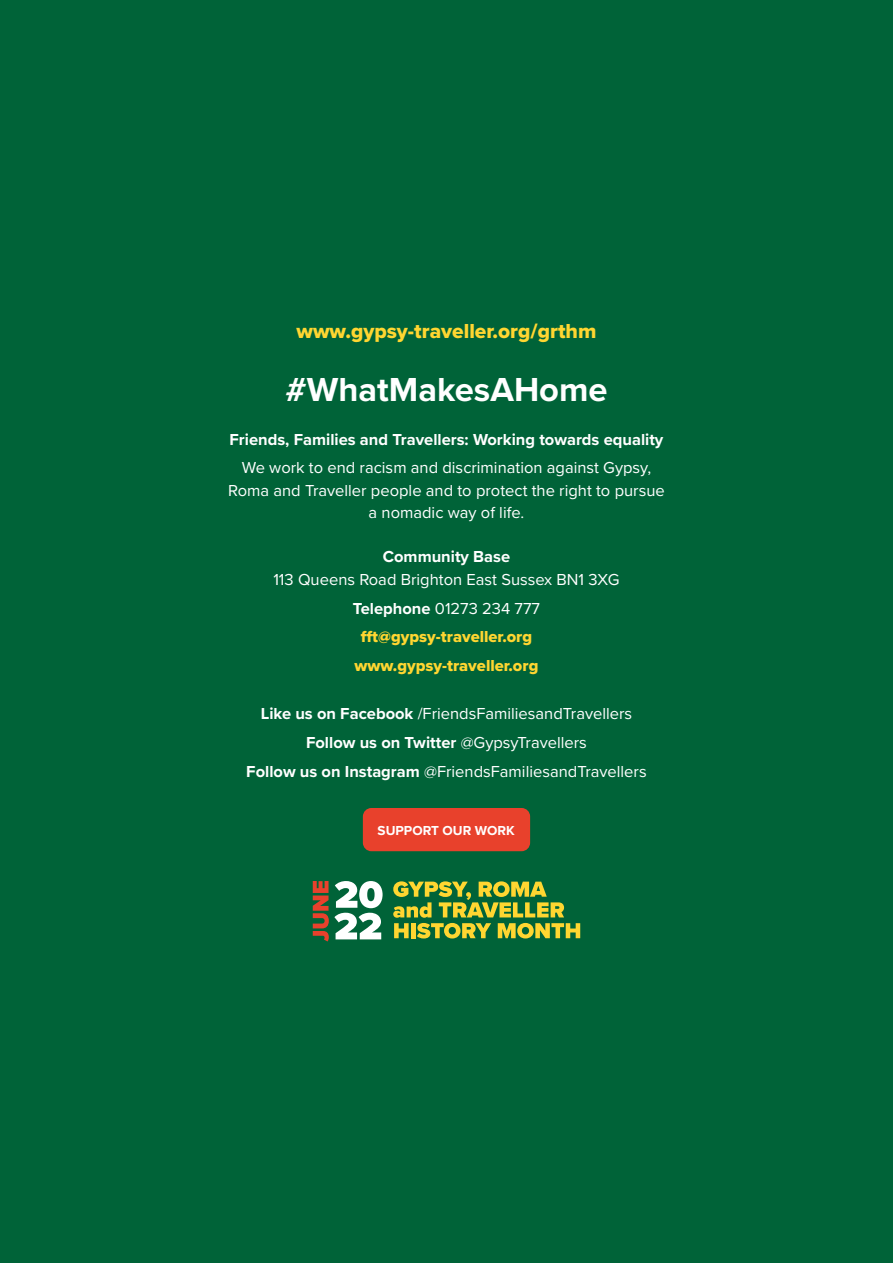
<style>
.page{position:relative;width:893px;height:1263px;background:#006338}
.page>*{position:absolute;margin:0;border:0;box-sizing:border-box;transform-origin:0 0}
.t1{font:700 34.5px "Proxima Nova";color:#fff}
.t2{font:21px "Proxima Nova Extrabld";color:#ffd631}
.t3{font:16.5px/28.8px "Proxima Nova";color:#fff;text-align:center}
.t4{font:700 16.5px "Proxima Nova";color:#fff}
.t5{font:16.5px/28.8px "Proxima Nova Extrabld";color:#ffd631;text-align:center}
.t6{font:700 13.5px "Proxima Nova";color:#fff}
.s1{font-weight:700}
</style>
<div class="page">
<svg style="left:393px;top:881px;width:187px;height:57px"></svg>
<svg style="left:313px;top:881px;width:70px;height:60px"></svg>
<div style="left:363px;top:808px;width:167px;height:43px;background:#e8412c;border-radius:9px"></div>
<p class="t2" style="left:297px;top:315px;width:301px">www.gypsy-traveller.org/grthm</p>
<h1 class="t1" style="left:285px;top:363px;width:323px">#WhatMakesAHome</h1>
<p class="t4" style="left:230px;top:427px;width:435px">Friends, Families and Travellers: Working towards equality</p>
<p class="t3" style="left:228px;top:456px;width:438px;line-height:22.5px">We work to end racism and discrimination against Gypsy,<br>Roma and Traveller people and to protect the right to pursue a nomadic way of life.</p>
<p class="t4" style="left:383px;top:544px;width:129px">Community Base</p>
<p class="t3" style="left:273px;top:564px;width:348px">113 Queens Road Brighton East Sussex BN1 3XG<br><span class="s1">Telephone</span> 01273 234 777</p>
<p class="t5" style="left:355px;top:622px;width:185px">fft@gypsy-traveller.org www.gypsy-traveller.org</p>
<p class="t3" style="left:246px;top:699px;width:402px"><span class="s1">Like us on Facebook</span> /FriendsFamiliesandTravellers<br><span class="s1">Follow us on Twitter</span> @GypsyTravellers<br><span class="s1">Follow us on Instagram</span> @FriendsFamiliesandTravellers</p>
<p class="t6" style="left:378px;top:820px;width:138px">SUPPORT OUR WORK</p>
</div>
